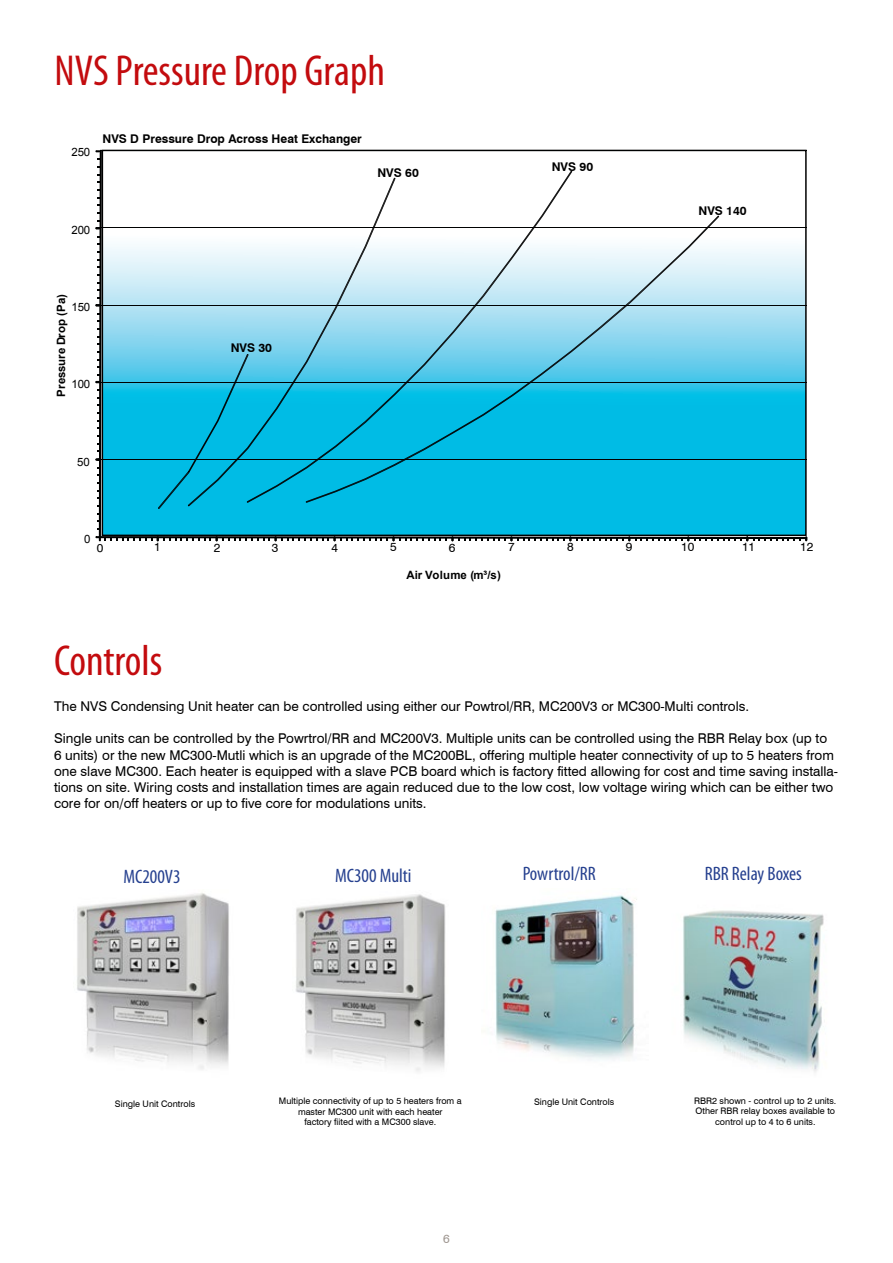
<style>
.page{position:relative;width:893px;height:1263px;background:#fff}
.page>*{position:absolute;margin:0;border:0;box-sizing:border-box;transform-origin:0 0}
.t1{font:condensed 43.5px "Myriad Pro";color:#c30b0e}
.t2{font:condensed 19.5px "Myriad Pro";color:#25408f}
.t3{font:13.5px/16.2px "Swiss 721 BT";color:#000}
.t4{font:700 12px "Swiss 721 BT";color:#000}
.t5{font:12px "Swiss 721 BT";color:#000}
.t6{font:12px "Swiss 721 BT";color:#a09892}
.t7{font:700 11.4px "Arial";color:#000101}
.t8{font:11.4px "Arial";color:#000101}
.t9{font:9px/10.8px "Swiss 721 BT";color:#000;text-align:center}
</style>
<div class="page">
<img style="left:683px;top:910px;width:141px;height:162px">
<img style="left:77px;top:893px;width:152px;height:177px">
<img style="left:495px;top:895px;width:142px;height:165px">
<img style="left:295px;top:894px;width:151px;height:178px">
<svg style="left:95px;top:150px;width:712px;height:392px"></svg>
<h1 class="t1" style="left:54px;top:44px;width:332px">NVS Pressure Drop Graph</h1>
<p class="t8" style="left:71px;top:145px;width:20px">250</p>
<p class="t4" style="left:102px;top:132px;width:261px">NVS D Pressure Drop Across Heat Exchanger</p>
<p class="t4" style="left:377px;top:166px;width:43px">NVS 60</p>
<p class="t8" style="left:71px;top:222px;width:20px">200</p>
<p class="t7" style="left:54px;top:397px;width:104px;rotate:-90deg">Pressure Drop (Pa)</p>
<p class="t8" style="left:71px;top:300px;width:20px">150</p>
<p class="t8" style="left:71px;top:377px;width:20px">100</p>
<p class="t4" style="left:231px;top:341px;width:43px">NVS 30</p>
<p class="t8" style="left:77px;top:454px;width:14px">50</p>
<p class="t4" style="left:552px;top:159px;width:43px">NVS 90</p>
<p class="t4" style="left:698px;top:204px;width:50px">NVS 140</p>
<p class="t8" style="left:84px;top:532px;width:8px">0</p>
<p class="t5" style="left:154px;top:540px;width:8px">1</p>
<p class="t5" style="left:214px;top:540px;width:8px">2</p>
<p class="t5" style="left:272px;top:540px;width:8px">3</p>
<p class="t5" style="left:331px;top:540px;width:8px">4</p>
<p class="t5" style="left:390px;top:540px;width:8px">5</p>
<p class="t5" style="left:449px;top:540px;width:8px">6</p>
<p class="t5" style="left:508px;top:540px;width:8px">7</p>
<p class="t5" style="left:567px;top:540px;width:8px">8</p>
<p class="t5" style="left:626px;top:540px;width:8px">9</p>
<p class="t5" style="left:681px;top:540px;width:15px">10</p>
<p class="t5" style="left:742px;top:540px;width:15px">11</p>
<p class="t5" style="left:800px;top:540px;width:15px">12</p>
<p class="t7" style="left:406px;top:567px;width:96px">Air Volume (m³/s)</p>
<h1 class="t1" style="left:54px;top:634px;width:110px">Controls</h1>
<p class="t3" style="left:54px;top:698px;width:697px">The NVS Condensing Unit heater can be controlled using either our Powtrol/RR, MC200V3 or MC300-Multi controls.</p>
<p class="t3" style="left:54px;top:730px;width:786px">Single units can be controlled by the Powrtrol/RR and MC200V3. Multiple units can be controlled using the RBR Relay box (up to<br>6 units) or the new MC300-Mutli which is an upgrade of the MC200BL, offering multiple heater connectivity of up to 5 heaters from one slave MC300. Each heater is equipped with a slave PCB board which is factory fitted allowing for cost and time saving installa&shy;tions on site. Wiring costs and installation times are again reduced due to the low cost, low voltage wiring which can be either two core for on/off heaters or up to five core for modulations units.</p>
<h2 class="t2" style="left:123px;top:864px;width:59px">MC200V3</h2>
<h2 class="t2" style="left:335px;top:864px;width:78px">MC300 Multi</h2>
<h2 class="t2" style="left:523px;top:861px;width:75px">Powrtrol/RR</h2>
<h2 class="t2" style="left:705px;top:862px;width:99px">RBR Relay Boxes</h2>
<p class="t9" style="left:115px;top:1098px;width:82px">Single Unit Controls</p>
<p class="t9" style="left:279px;top:1095px;width:184px">Multiple connectivity of up to 5 heaters from a master MC300 unit with each heater<br>factory fiited with a MC300 slave.</p>
<p class="t9" style="left:534px;top:1096px;width:82px">Single Unit Controls</p>
<p class="t6" style="left:443px;top:1232px;width:8px">6</p>
<p class="t9" style="left:694px;top:1095px;width:144px">RBR2 shown - control up to 2 units.<br>Other RBR relay boxes available to control up to 4 to 6 units.</p>
</div>
